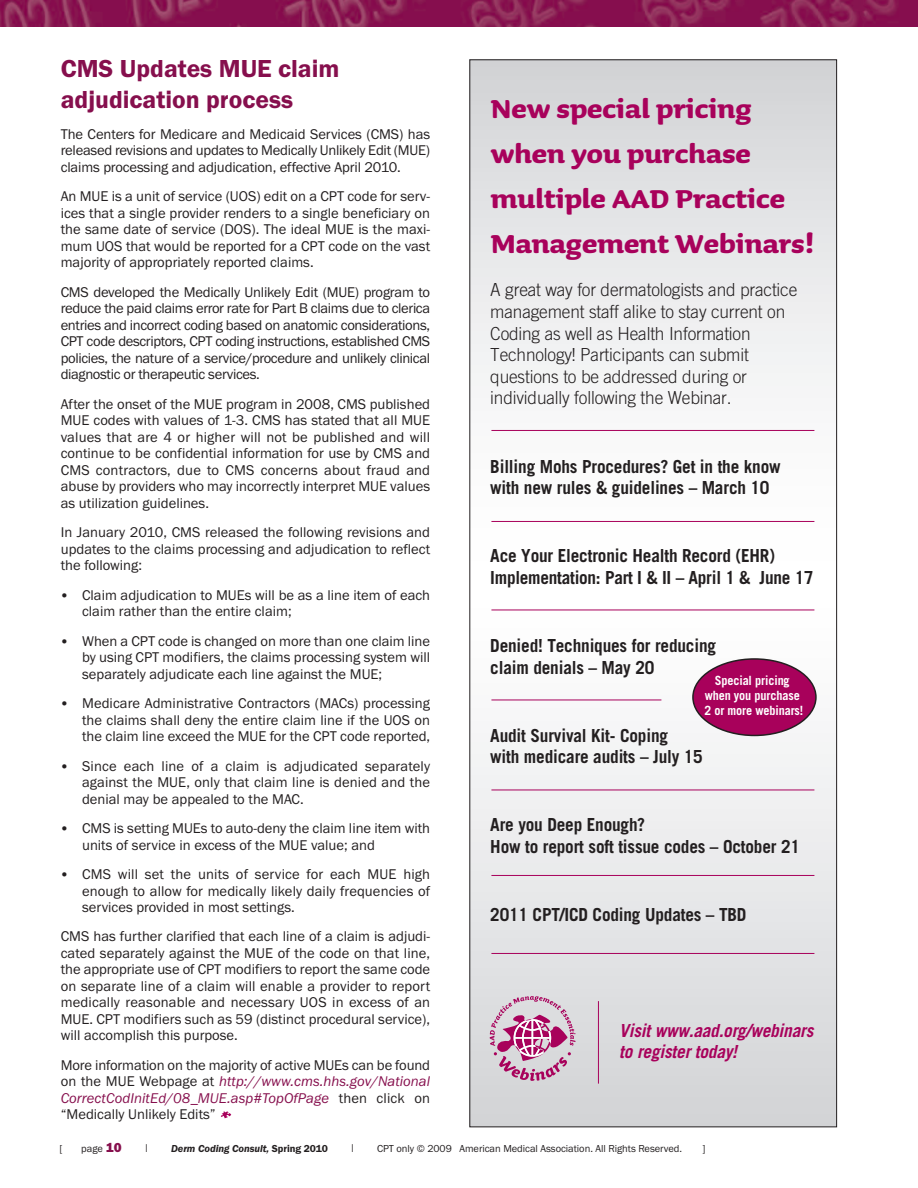
<style>
.page{position:relative;width:918px;height:1188px;background:#fff}
.page>*{position:absolute;margin:0;border:0;box-sizing:border-box;transform-origin:0 0}
.t1{font:700 33px/45px "Sauna";color:#a8015b}
.t2{font:600 25.5px/30.6px "Franklin Gothic";color:#860f4d}
.t3{font:700 18px/21.6px "Trade Gothic LT Std";letter-spacing:-.01em;color:#231f20;scale:.96 1}
.t4{font:300 18px/21.6px "Trade Gothic LT Std";letter-spacing:-.01em;color:#231f20;scale:.96 1}
.t5{font:italic 700 18px/21.6px "Trade Gothic LT Std";letter-spacing:-.01em;color:#a8015b;scale:.96 1}
.t6{font:14.7px/16.5px "Franklin Gothic";color:#231f20;text-align:justify}
.t7{font:700 12.75px/15.3px "Trade Gothic LT Std";letter-spacing:-.01em;color:#fff;text-align:center;scale:.96 1}
.t8{font:10.5px "Franklin Gothic";letter-spacing:-.005em;color:#231f20}
.t9{font:italic 600 10.5px "Franklin Gothic";letter-spacing:-.005em;color:#231f20}
.t10{font:10.5px "Optima";color:#231f20}
.s1{font-family:"Berkeley";font-weight:500}
.s2{font-style:italic;color:#860f4d}
.s3{font-weight:800;font-size:13.5px;color:#860f4d}
.s4{font-style:normal}
</style>
<div class="page">
<svg style="left:221px;top:1111px;width:10px;height:7px"></svg>
<img style="left:0;top:0;width:918px;height:27px">
<svg style="left:471px;top:61px;width:364px;height:1064px"></svg>
<hr style="left:491px;top:953px;width:323px;height:1px;background:#a8015b">
<hr style="left:491px;top:430px;width:323px;height:1px;background:#a8015b">
<hr style="left:491px;top:521px;width:323px;height:1px;background:#a8015b">
<hr style="left:491px;top:610px;width:323px;height:1px;background:#a8015b">
<hr style="left:491px;top:875px;width:323px;height:1px;background:#a8015b">
<hr style="left:491px;top:790px;width:323px;height:1px;background:#a8015b">
<hr style="left:491px;top:700px;width:170px;height:1px;background:#a8015b">
<div style="left:693px;top:659px;width:123px;height:76px;background:#a8015b;border-radius:50%"></div>
<div style="left:692px;top:658px;width:125px;height:78px;border:2px solid #231f20;border-radius:50%"></div>
<svg style="left:490px;top:996px;width:86px;height:85px;background:#cea3bc"></svg>
<hr style="left:598px;top:1001px;width:1px;height:83px;background:#a8015b">
<h2 class="t2" style="left:61px;top:53px;width:280px">CMS Updates MUE claim adjudication process</h2>
<p class="t6" style="left:61px;top:126px;width:371px">The Centers for Medicare and Medicaid Services (CMS) has released revisions and updates to Medically Unlikely Edit (MUE) claims processing and adjudication, effective April 2010.</p>
<p class="t6" style="left:61px;top:188px;width:371px">An MUE is a unit of service (UOS) edit on a CPT code for serv&shy;ices that a single provider renders to a single beneficiary on the same date of service (DOS). The ideal MUE is the maxi&shy;mum UOS that would be reported for a CPT code on the vast majority of appropriately reported claims.</p>
<p class="t6" style="left:61px;top:284px;width:371px">CMS developed the Medically Unlikely Edit (MUE) program to reduce the paid claims error rate for Part B claims due to clerica entries and incorrect coding based on anatomic considerations, CPT code descriptors, CPT coding instructions, established CMS policies, the nature of a service/procedure and unlikely clinical diagnostic or therapeutic services.</p>
<p class="t6" style="left:61px;top:395px;width:371px">After the onset of the MUE program in 2008, CMS published MUE codes with values of 1-3. CMS has stated that all MUE values that are 4 or higher will not be published and will continue to be confidential information for use by CMS and CMS contractors, due to CMS concerns about fraud and abuse by providers who may incorrectly interpret MUE values as utilization guidelines.</p>
<p class="t6" style="left:61px;top:524px;width:371px">In January 2010, CMS released the following revisions and updates to the claims processing and adjudication to reflect the following:</p>
<p class="t6" style="left:82px;top:586px;width:350px;text-indent:-21px"><span class="s1">•</span> Claim adjudication to MUEs will be as a line item of each claim rather than the entire claim;</p>
<p class="t6" style="left:82px;top:632px;width:350px;text-indent:-21px"><span class="s1">•</span> When a CPT code is changed on more than one claim line by using CPT modifiers, the claims processing system will separately adjudicate each line against the MUE;</p>
<p class="t6" style="left:82px;top:695px;width:350px;text-indent:-21px"><span class="s1">•</span> Medicare Administrative Contractors (MACs) processing the claims shall deny the entire claim line if the UOS on the claim line exceed the MUE for the CPT code reported,</p>
<p class="t6" style="left:82px;top:757px;width:350px;text-indent:-21px"><span class="s1">•</span> Since each line of a claim is adjudicated separately against the MUE, only that claim line is denied and the denial may be appealed to the MAC.</p>
<p class="t6" style="left:82px;top:820px;width:350px;text-indent:-21px"><span class="s1">•</span> CMS is setting MUEs to auto-deny the claim line item with units of service in excess of the MUE value; and</p>
<p class="t6" style="left:82px;top:866px;width:350px;text-indent:-21px"><span class="s1">•</span> CMS will set the units of service for each MUE high enough to allow for medically likely daily frequencies of services provided in most settings.</p>
<p class="t6" style="left:61px;top:928px;width:371px">CMS has further clarified that each line of a claim is adjudi&shy;cated separately against the MUE of the code on that line, the appropriate use of CPT modifiers to report the same code on separate line of a claim will enable a provider to report medically reasonable and necessary UOS in excess of an MUE. CPT modifiers such as 59 (distinct procedural service), will accomplish this purpose.</p>
<p class="t6" style="left:61px;top:1057px;width:371px">More information on the majority of active MUEs can be found on the MUE Webpage at <span class="s2">http://www.cms.hhs.gov/National CorrectCodInitEd/08_MUE.asp#TopOfPage</span> then click on “Medically Unlikely Edits”</p>
<p class="t8" style="left:59px;top:1142px;width:5px">[</p>
<p class="t8" style="left:81px;top:1142px;width:42px">page <span class="s3">10</span></p>
<p class="t10" style="left:145px;top:1142px;width:5px">|</p>
<p class="t9" style="left:171px;top:1142px;width:159px">Derm Coding Consult, <span class="s4">Spring 2010</span></p>
<p class="t10" style="left:351px;top:1142px;width:5px">|</p>
<p class="t8" style="left:377px;top:1142px;width:307px">CPT only © 2009 American Medical Association. All Rights Reserved.</p>
<p class="t8" style="left:703px;top:1142px;width:5px">]</p>
<h1 class="t1" style="left:491px;top:84px;width:325px">New special pricing when you purchase multiple AAD Practice<br>Management Webinars!</h1>
<p class="t4" style="left:490px;top:281px;width:321px">A great way for dermatologists and practice management staff alike to stay current on Coding as well as Health Information Technology! Participants can submit questions to be addressed during or individually following the Webinar.</p>
<p class="t3" style="left:490px;top:457px;width:304px">Billing Mohs Procedures? Get in the know with new rules &amp; guidelines – March 10</p>
<p class="t3" style="left:490px;top:547px;width:338px">Ace Your Electronic Health Record (EHR)<br>Implementation: Part I &amp; II – April 1 &amp; June 17</p>
<p class="t3" style="left:490px;top:636px;width:237px">Denied! Techniques for reducing claim denials – May 20</p>
<p class="t7" style="left:704px;top:674px;width:105px">Special pricing when you purchase<br>2 or more webinars!</p>
<p class="t3" style="left:490px;top:726px;width:223px">Audit Survival Kit- Coping<br>with medicare audits – July 15</p>
<p class="t3" style="left:490px;top:816px;width:324px">Are you Deep Enough?<br>How to report soft tissue codes – October 21</p>
<p class="t3" style="left:490px;top:905px;width:268px">2011 CPT/ICD Coding Updates – TBD</p>
<p class="t5" style="left:619px;top:1021px;width:204px">Visit www.aad.org/webinars to register today!</p>
</div>
